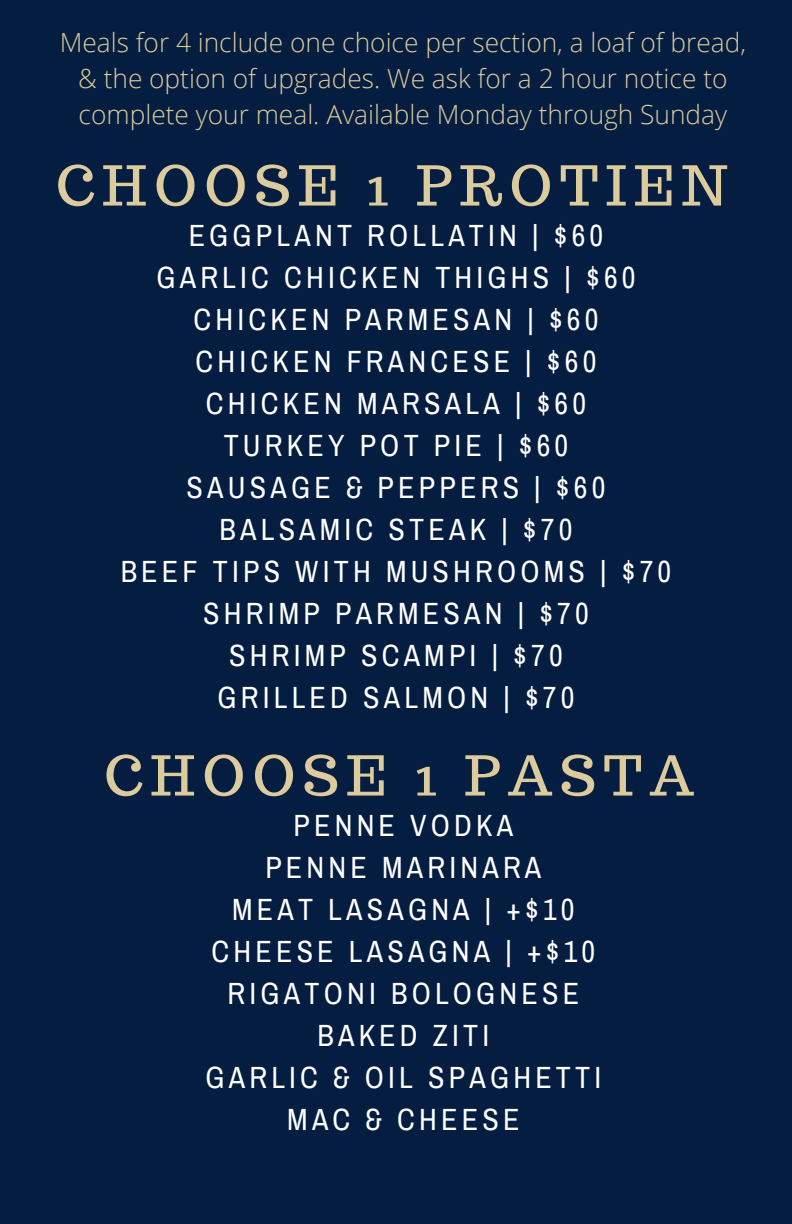
<style>
.page{position:relative;width:792px;height:1224px;background:#051d40}
.page>*{position:absolute;margin:0;border:0;box-sizing:border-box;transform-origin:0 0}
.t1{font:54.8px "Trocchi";letter-spacing:.14em;color:#dbcb9d}
.t2{font:30px/42px "Archivo Narrow";letter-spacing:.14em;color:#fff;text-align:center}
.t3{font:300 26.4px/36.2px "Open Sans";color:#dbcb9d;text-align:center}
</style>
<div class="page">
<p class="t3" style="left:60px;top:24px;width:688px">Meals for 4 include one choice per section, a loaf of bread, &amp; the option of upgrades. We ask for a 2 hour notice to complete your meal. Available Monday through Sunday</p>
<h1 class="t1" style="left:56px;top:150px;width:673px">CHOOSE 1 PROTIEN</h1>
<p class="t2" style="left:121px;top:215px;width:552px">EGGPLANT ROLLATIN | $60<br>GARLIC CHICKEN THIGHS | $60<br>CHICKEN PARMESAN | $60<br>CHICKEN FRANCESE | $60<br>CHICKEN MARSALA | $60<br>TURKEY POT PIE | $60<br>SAUSAGE &amp; PEPPERS | $60<br>BALSAMIC STEAK | $70<br>BEEF TIPS WITH MUSHROOMS | $70<br>SHRIMP PARMESAN | $70<br>SHRIMP SCAMPI | $70<br>GRILLED SALMON | $70</p>
<h1 class="t1" style="left:104px;top:740px;width:591px">CHOOSE 1 PASTA</h1>
<p class="t2" style="left:205px;top:805px;width:397px">PENNE VODKA<br>PENNE MARINARA<br>MEAT LASAGNA | +$10<br>CHEESE LASAGNA | +$10<br>RIGATONI BOLOGNESE<br>BAKED ZITI<br>GARLIC &amp; OIL SPAGHETTI<br>MAC &amp; CHEESE</p>
</div>
